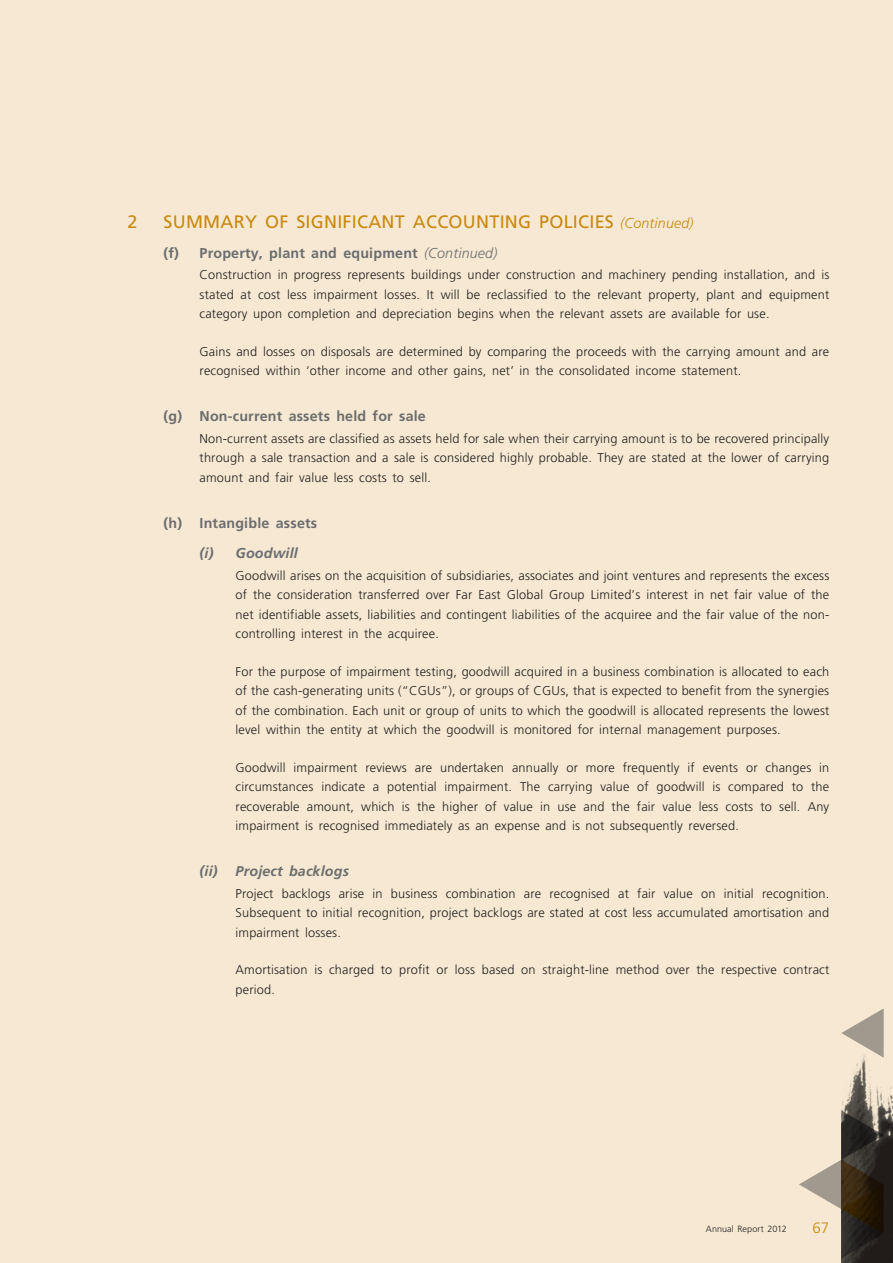
<style>
.page{position:relative;width:893px;height:1263px;background:#f6e8d2}
.page>*{position:absolute;margin:0;border:0;box-sizing:border-box;transform-origin:0 0}
._03_H1{font:18px "Frutiger LT Std";letter-spacing:.015em;color:#c8890e}
.t1{font:300 15px "Frutiger LT Std";color:#c8890e}
._04___H2{font:700 14.25px "Frutiger LT Std";letter-spacing:.015em;color:#6c6d70}
._05_____H3{font:italic 700 14.25px "Frutiger LT Std";letter-spacing:.015em;color:#6c6d70}
._14_______P6{font:300 12.75px/19.5px "Frutiger LT Std";letter-spacing:.015em;color:#231f20;text-align:justify}
._13_____P4{font:300 12.75px/19.5px "Frutiger LT Std";letter-spacing:.015em;color:#231f20;text-align:justify}
.t2{font:300 9px "Frutiger LT Std";letter-spacing:.01em;color:#231f20}
.s1{font-weight:300;font-style:italic;font-size:14.25px}
.s2{font-weight:300;font-style:italic}
</style>
<div class="page">
<svg style="left:841px;top:1008px;width:43px;height:34px"></svg>
<svg style="left:799px;top:1160px;width:42px;height:49px"></svg>
<img style="left:841px;top:1042px;width:52px;height:221px">
<p class="_03_H1" style="left:128px;top:211px;width:12px">2</p>
<p class="_03_H1" style="left:164px;top:211px;width:531px">SUMMARY OF SIGNIFICANT ACCOUNTING POLICIES <span class="s1">(Continued)</span></p>
<p class="_04___H2" style="left:164px;top:244px;width:335px">(f) Property, plant and equipment <span class="s2">(Continued)</span></p>
<p class="_13_____P4" style="left:200px;top:265px;width:631px">Construction in progress represents buildings under construction and machinery pending installation, and is stated at cost less impairment losses. It will be reclassified to the relevant property, plant and equipment category upon completion and depreciation begins when the relevant assets are available for use.</p>
<p class="_13_____P4" style="left:200px;top:342px;width:631px">Gains and losses on disposals are determined by comparing the proceeds with the carrying amount and are recognised within ‘other income and other gains, net’ in the consolidated income statement.</p>
<p class="_04___H2" style="left:164px;top:408px;width:264px">(g) Non-current assets held for sale</p>
<p class="_13_____P4" style="left:200px;top:429px;width:631px">Non-current assets are classified as assets held for sale when their carrying amount is to be recovered principally through a sale transaction and a sale is considered highly probable. They are stated at the lower of carrying amount and fair value less costs to sell.</p>
<p class="_04___H2" style="left:164px;top:515px;width:155px">(h) Intangible assets</p>
<p class="_05_____H3" style="left:200px;top:545px;width:100px">(i) Goodwill</p>
<p class="_14_______P6" style="left:236px;top:566px;width:595px">Goodwill arises on the acquisition of subsidiaries, associates and joint ventures and represents the excess of the consideration transferred over Far East Global Group Limited’s interest in net fair value of the net identifiable assets, liabilities and contingent liabilities of the acquiree and the fair value of the non&shy;controlling interest in the acquiree.</p>
<p class="_14_______P6" style="left:236px;top:662px;width:595px">For the purpose of impairment testing, goodwill acquired in a business combination is allocated to each of the cash-generating units (“CGUs”), or groups of CGUs, that is expected to benefit from the synergies of the combination. Each unit or group of units to which the goodwill is allocated represents the lowest level within the entity at which the goodwill is monitored for internal management purposes.</p>
<p class="_14_______P6" style="left:236px;top:758px;width:595px">Goodwill impairment reviews are undertaken annually or more frequently if events or changes in circumstances indicate a potential impairment. The carrying value of goodwill is compared to the recoverable amount, which is the higher of value in use and the fair value less costs to sell. Any impairment is recognised immediately as an expense and is not subsequently reversed.</p>
<p class="_05_____H3" style="left:200px;top:863px;width:20px">(ii)</p>
<p class="_05_____H3" style="left:236px;top:863px;width:115px">Project backlogs</p>
<p class="_14_______P6" style="left:236px;top:884px;width:595px">Project backlogs arise in business combination are recognised at fair value on initial recognition.<br>Subsequent to initial recognition, project backlogs are stated at cost less accumulated amortisation and impairment losses.</p>
<p class="_14_______P6" style="left:236px;top:960px;width:595px">Amortisation is charged to profit or loss based on straight-line method over the respective contract period.</p>
<p class="t2" style="left:706px;top:1224px;width:82px">Annual Report 2012</p>
<p class="t1" style="left:812px;top:1220px;width:18px">67</p>
</div>
